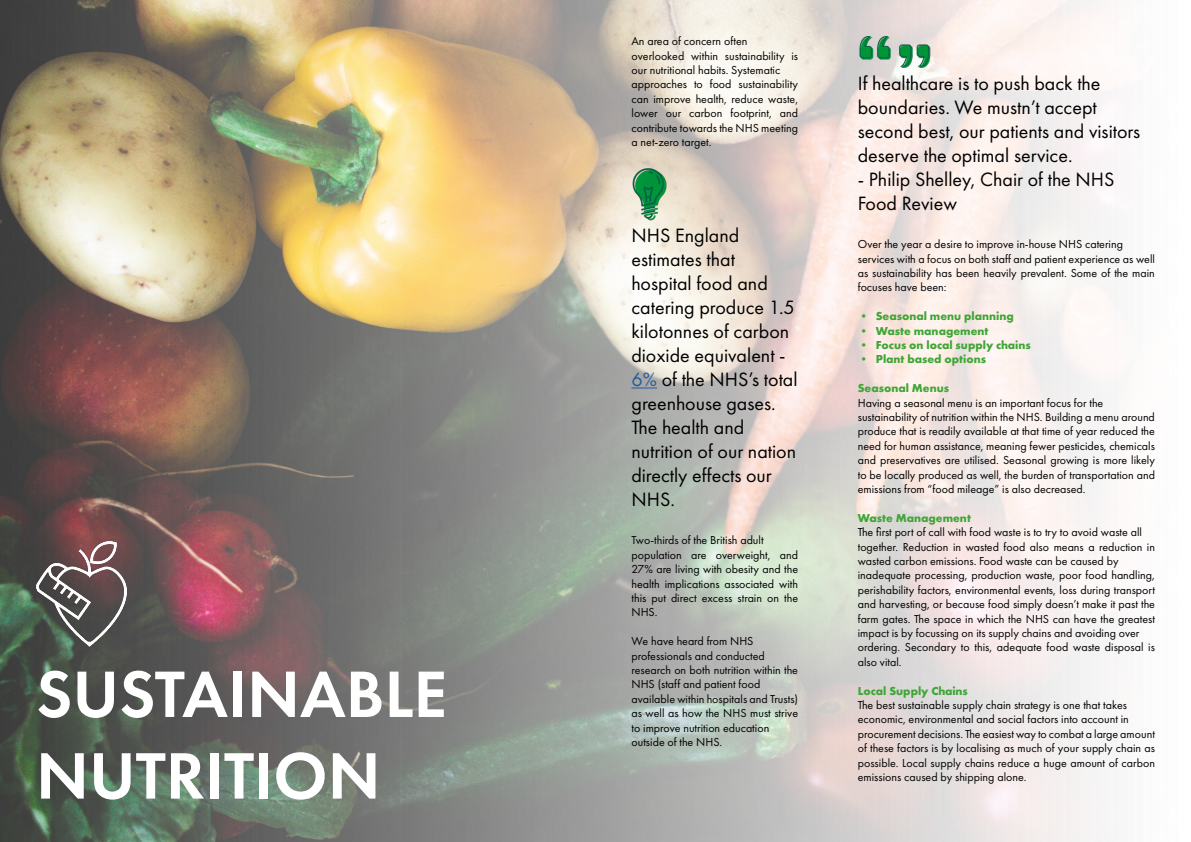
<style>
.page{position:relative;width:1191px;height:842px;background:#fff}
.page>*{position:absolute;margin:0;border:0;box-sizing:border-box;transform-origin:0 0}
.t1{font:600 68px/81.6px "Futura PT";color:#fff}
.t2{font:20px/24px "Futura PT";color:#000}
.t3{font:12px/14.4px "Futura PT";color:#000}
.t4{font:700 12px "Futura PT";color:#3fa535}
.s1{color:#275b9b}
</style>
<div class="page">
<img style="left:0;top:0;width:1109px;height:842px">
<svg style="left:631px;top:387px;width:26px;height:1px"></svg>
<img style="left:36px;top:542px;width:90px;height:104px">
<img style="left:857px;top:36px;width:77px;height:31px">
<img style="left:631px;top:161px;width:54px;height:69px">
<h1 class="t1" style="left:36px;top:653px;width:413px">SUSTAINABLE<br>NUTRITION</h1>
<p class="t3" style="left:631px;top:34px;width:168px">An area of concern often overlooked within sustainability is our nutritional habits. Systematic approaches to food sustainability can improve health, reduce waste, lower our carbon footprint, and contribute towards the NHS meeting a net-zero target.</p>
<h2 class="t2" style="left:631px;top:223px;width:168px">NHS England estimates that hospital food and catering produce 1.5 kilotonnes of carbon dioxide equivalent -<br><span class="s1">6%</span> of the NHS’s total greenhouse gases.<br>The health and nutrition of our nation directly effects our<br>NHS.</h2>
<p class="t3" style="left:631px;top:533px;width:168px">Two-thirds of the British adult population are overweight, and<br>27% are living with obesity and the health implications associated with this put direct excess strain on the<br>NHS.</p>
<p class="t3" style="left:631px;top:634px;width:168px">We have heard from NHS professionals and conducted research on both nutrition within the<br>NHS (staff and patient food available within hospitals and Trusts) as well as how the NHS must strive to improve nutrition education outside of the NHS.</p>
<h2 class="t2" style="left:857px;top:71px;width:284px">If healthcare is to push back the boundaries. We mustn’t accept second best, our patients and visitors deserve the optimal service.</h2>
<h2 class="t2" style="left:857px;top:167px;width:258px">- Philip Shelley, Chair of the NHS<br>Food Review</h2>
<p class="t3" style="left:857px;top:237px;width:299px">Over the year a desire to improve in-house NHS catering services with a focus on both staff and patient experience as well as sustainability has been heavily prevalent. Some of the main focuses have been:</p>
<p class="t4" style="left:857px;top:308px;width:157px">• Seasonal menu planning</p>
<p class="t4" style="left:857px;top:323px;width:132px">• Waste management</p>
<p class="t4" style="left:857px;top:337px;width:174px">• Focus on local supply chains</p>
<p class="t4" style="left:857px;top:352px;width:130px">• Plant based options</p>
<p class="t4" style="left:857px;top:380px;width:93px">Seasonal Menus</p>
<p class="t3" style="left:857px;top:395px;width:299px">Having a seasonal menu is an important focus for the sustainability of nutrition within the NHS. Building a menu around produce that is readily available at that time of year reduced the need for human assistance, meaning fewer pesticides, chemicals and preservatives are utilised. Seasonal growing is more likely to be locally produced as well, the burden of transportation and emissions from “food mileage” is also decreased.</p>
<p class="t4" style="left:857px;top:510px;width:115px">Waste Management</p>
<p class="t3" style="left:857px;top:525px;width:299px">The first port of call with food waste is to try to avoid waste all together. Reduction in wasted food also means a reduction in wasted carbon emissions. Food waste can be caused by inadequate processing, production waste, poor food handling, perishability factors, environmental events, loss during transport and harvesting, or because food simply doesn’t make it past the farm gates. The space in which the NHS can have the greatest impact is by focussing on its supply chains and avoiding over ordering. Secondary to this, adequate food waste disposal is also vital.</p>
<p class="t4" style="left:857px;top:683px;width:112px">Local Supply Chains</p>
<p class="t3" style="left:857px;top:698px;width:299px">The best sustainable supply chain strategy is one that takes economic, environmental and social factors into account in procurement decisions. The easiest way to combat a large amount of these factors is by localising as much of your supply chain as possible. Local supply chains reduce a huge amount of carbon emissions caused by shipping alone.</p>
</div>
